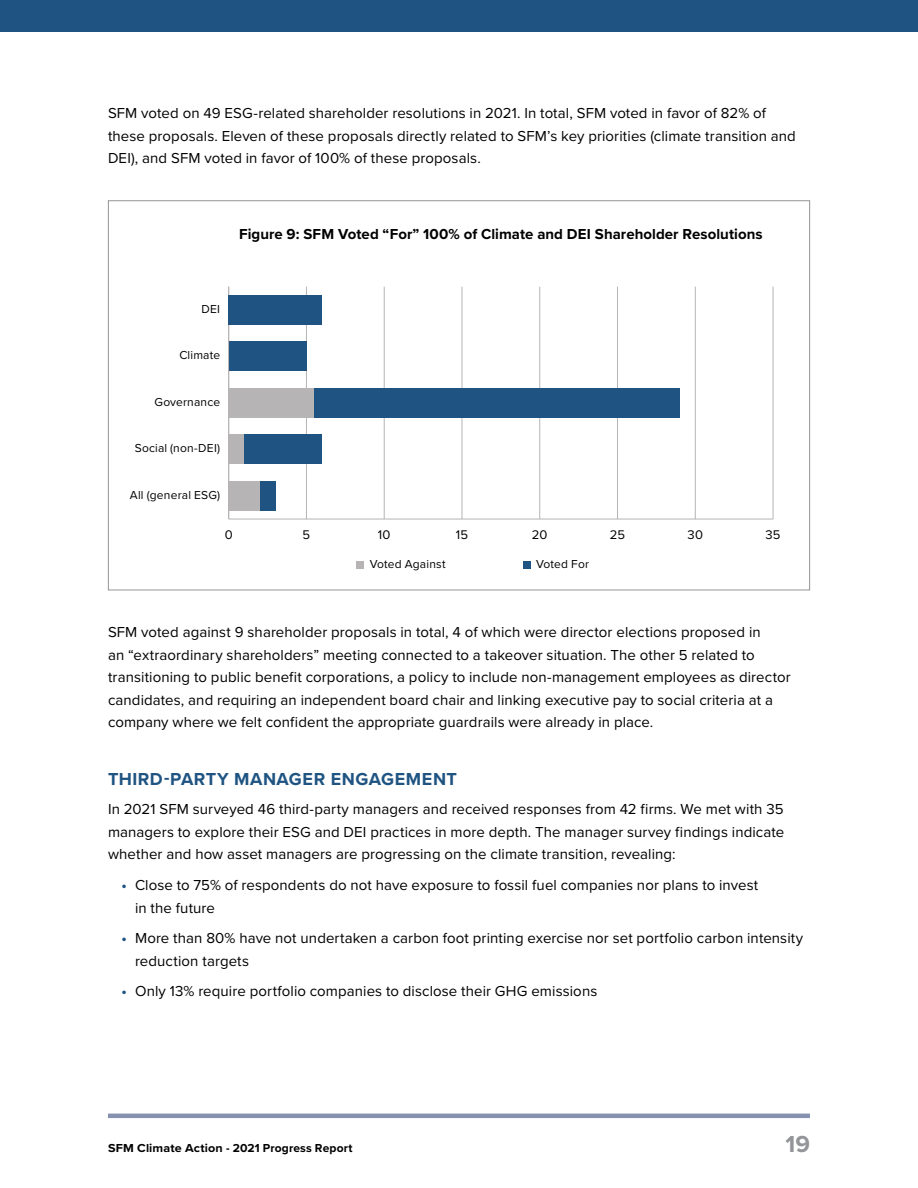
<style>
.page{position:relative;width:918px;height:1188px;background:#fff}
.page>*{position:absolute;margin:0;border:0;box-sizing:border-box;transform-origin:0 0}
.t1{font:700 24px "Proxima Nova";color:#939598}
.t2{font:700 18px "Proxima Nova";letter-spacing:.03em;color:#1f5482}
.t3{font:15px/22.5px "Proxima Nova";letter-spacing:.005em;color:#000}
.t4{font:700 15px "Proxima Nova";letter-spacing:.005em;color:#000}
.t5{font:13.05px "Proxima Nova";letter-spacing:.01em;color:#000}
.t6{font:12px "Proxima Nova";letter-spacing:.015em;color:#000}
.t7{font:700 12px "Proxima Nova";letter-spacing:.01em;color:#000;scale:1.05 1}
.s1{font-weight:700;color:#1f5482}
</style>
<div class="page">
<div style="left:0;top:0;width:918px;height:32px;background:#1f5482"></div>
<hr style="left:108px;top:1114px;width:702px;height:4px;background:#8792b1">
<hr style="left:229px;top:519px;width:544px;height:1px;background:#b6b4b4">
<hr style="left:306px;top:287px;width:1px;height:232px;background:#b6b4b4">
<hr style="left:384px;top:287px;width:1px;height:232px;background:#b6b4b4">
<hr style="left:462px;top:287px;width:1px;height:232px;background:#b6b4b4">
<hr style="left:539px;top:287px;width:1px;height:232px;background:#b6b4b4">
<hr style="left:617px;top:287px;width:1px;height:232px;background:#b6b4b4">
<hr style="left:695px;top:287px;width:1px;height:232px;background:#b6b4b4">
<hr style="left:773px;top:287px;width:1px;height:232px;background:#b6b4b4">
<hr style="left:228px;top:287px;width:1px;height:232px;background:#b6b4b4">
<div style="left:229px;top:295px;width:93px;height:30px;background:#1f5482"></div>
<div style="left:229px;top:342px;width:77px;height:29px;background:#1f5482"></div>
<div style="left:229px;top:388px;width:85px;height:29px;background:#b6b4b4"></div>
<div style="left:229px;top:435px;width:15px;height:29px;background:#b6b4b4"></div>
<div style="left:229px;top:481px;width:31px;height:29px;background:#b6b4b4"></div>
<div style="left:314px;top:388px;width:366px;height:29px;background:#1f5482"></div>
<div style="left:244px;top:435px;width:78px;height:29px;background:#1f5482"></div>
<div style="left:260px;top:481px;width:15px;height:29px;background:#1f5482"></div>
<div style="left:356px;top:561px;width:8px;height:7px;background:#b6b4b4"></div>
<div style="left:523px;top:561px;width:7px;height:7px;background:#1f5482"></div>
<p class="t3" style="left:108px;top:101px;width:689px">SFM voted on 49 ESG-related shareholder resolutions in 2021. In total, SFM voted in favor of 82% of these proposals. Eleven of these proposals directly related to SFM’s key priorities (climate transition and<br>DEI), and SFM voted in favor of 100% of these proposals.</p>
<p class="t4" style="left:239px;top:223px;width:525px">Figure 9: SFM Voted “For” 100% of Climate and DEI Shareholder Resolutions</p>
<p class="t6" style="left:202px;top:300px;width:20px">DEI</p>
<p class="t6" style="left:179px;top:346px;width:42px">Climate</p>
<p class="t6" style="left:154px;top:393px;width:67px">Governance</p>
<p class="t6" style="left:135px;top:439px;width:87px">Social (non-DEI)</p>
<p class="t6" style="left:130px;top:486px;width:92px">All (general ESG)</p>
<p class="t5" style="left:225px;top:525px;width:9px">0</p>
<p class="t5" style="left:303px;top:525px;width:9px">5</p>
<p class="t5" style="left:378px;top:525px;width:14px">10</p>
<p class="t5" style="left:456px;top:525px;width:14px">15</p>
<p class="t5" style="left:532px;top:525px;width:17px">20</p>
<p class="t5" style="left:610px;top:525px;width:17px">25</p>
<p class="t5" style="left:688px;top:525px;width:17px">30</p>
<p class="t5" style="left:766px;top:525px;width:17px">35</p>
<p class="t6" style="left:370px;top:555px;width:77px">Voted Against</p>
<p class="t6" style="left:536px;top:555px;width:55px">Voted For</p>
<p class="t3" style="left:108px;top:620px;width:684px">SFM voted against 9 shareholder proposals in total, 4 of which were director elections proposed in<br>an “extraordinary shareholders” meeting connected to a takeover situation. The other 5 related to transitioning to public benefit corporations, a policy to include non-management employees as director candidates, and requiring an independent board chair and linking executive pay to social criteria at a company where we felt confident the appropriate guardrails were already in place.</p>
<p class="t2" style="left:108px;top:765px;width:350px">THIRD-PARTY MANAGER ENGAGEMENT</p>
<p class="t3" style="left:108px;top:798px;width:678px;text-align:justify">In 2021 SFM surveyed 46 third-party managers and received responses from 42 firms. We met with 35 managers to explore their ESG and DEI practices in more depth. The manager survey findings indicate whether and how asset managers are progressing on the climate transition, revealing:</p>
<p class="t3" style="left:135px;top:873px;width:625px;text-indent:-14px"><span class="s1">•</span> Close to 75% of respondents do not have exposure to fossil fuel companies nor plans to invest in the future</p>
<p class="t3" style="left:135px;top:926px;width:670px;text-indent:-14px"><span class="s1">•</span> More than 80% have not undertaken a carbon foot printing exercise nor set portfolio carbon intensity reduction targets</p>
<p class="t3" style="left:122px;top:979px;width:477px"><span class="s1">•</span> Only 13% require portfolio companies to disclose their GHG emissions</p>
<p class="t7" style="left:108px;top:1139px;width:234px">SFM Climate Action - 2021 Progress Report</p>
<h1 class="t1" style="left:785px;top:1126px;width:26px">19</h1>
</div>
